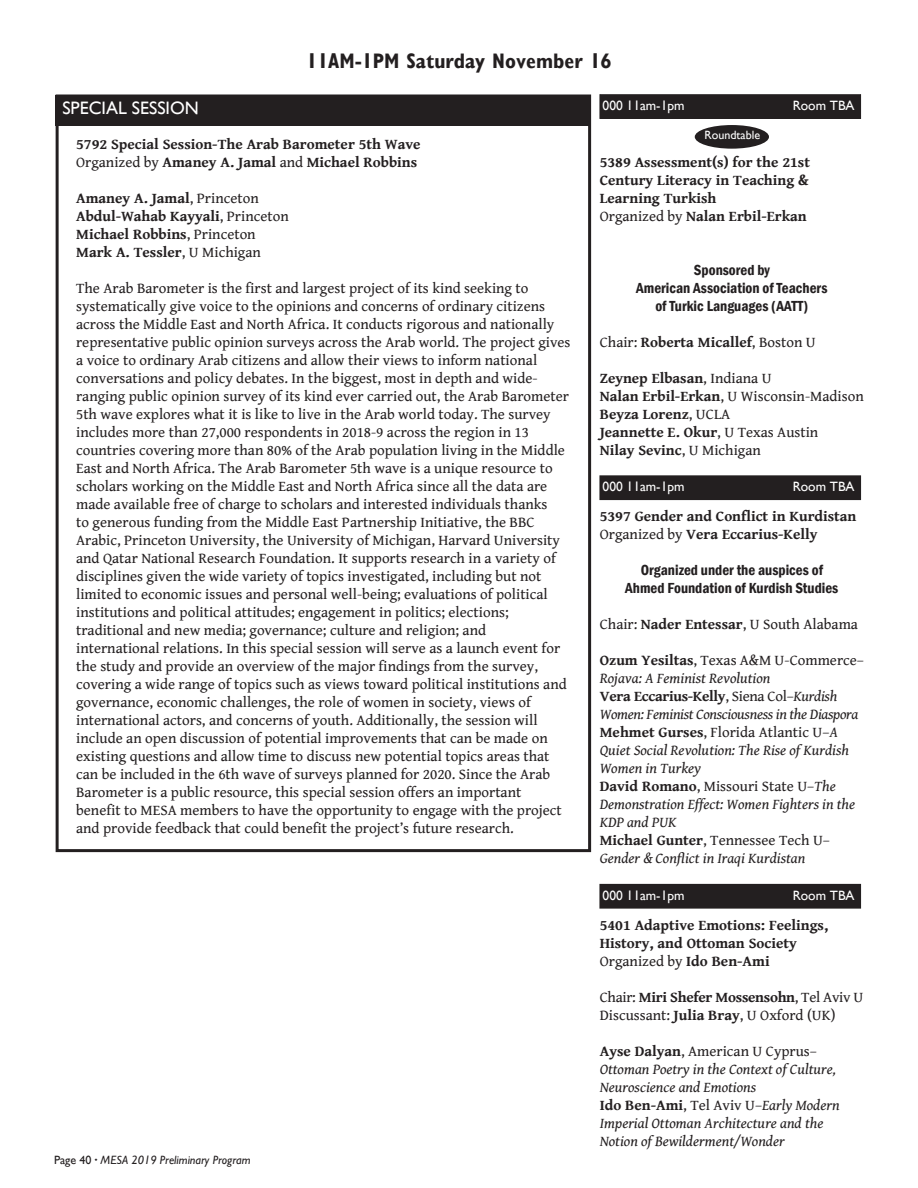
<style>
.page{position:relative;width:918px;height:1188px;background:#fff}
.page>*{position:absolute;margin:0;border:0;box-sizing:border-box;transform-origin:0 0}
.Page_Title{font:700 21px "Gill Sans Condensed";color:#231f20}
.t1{font:18px "Gill Sans";color:#fff}
.t2{font:15px/18px "Gentium Book Basic";color:#231f20}
.t3{font:700 15px/18px "Gentium Book Basic";color:#231f20;text-align:justify}
.t4{font:italic 15px/18px "Gentium Book Basic";color:#231f20}
.t5{font:600 condensed 15px/18px "Franklin Gothic";color:#231f20;text-align:center}
.t6{font:italic 15px/18px "Gentium Book Basic";letter-spacing:-.02em;color:#231f20}
.t7{font:700 15px "Gentium Book Basic";letter-spacing:-.02em;color:#231f20}
.Sponsored{font:13.5px "Gill Sans";color:#fff}
.t8{font:italic 12px "Gill Sans";color:#231f20}
.t9{font:12px "Gill Sans";color:#fff}
.s1{font-weight:400}
.s2{font-weight:700}
.s3{font-weight:700;font-style:normal}
.s4{font-style:normal}
</style>
<div class="page">
<div style="left:600px;top:95px;width:261px;height:23px;background:#231f20"></div>
<div style="left:600px;top:94px;width:261px;height:25px;border:1px solid #231f20"></div>
<div style="left:695px;top:125px;width:74px;height:24px;background:#231f20;border-radius:50%"></div>
<div style="left:600px;top:476px;width:261px;height:24px;background:#231f20"></div>
<div style="left:600px;top:884px;width:261px;height:24px;background:#231f20"></div>
<div style="left:56px;top:94px;width:535px;height:758px;border:3px solid #231f20"></div>
<div style="left:56px;top:95px;width:534px;height:30px;background:#231f20"></div>
<p class="Page_Title" style="left:306px;top:48px;width:307px">11AM-1PM Saturday November 16</p>
<p class="Sponsored" style="left:603px;top:98px;width:83px">000 11am-1pm</p>
<p class="Sponsored" style="left:793px;top:98px;width:63px">Room TBA</p>
<p class="t9" style="left:705px;top:128px;width:57px">Roundtable</p>
<p class="t3" style="left:600px;top:152px;width:212px">5389 Assessment(s) for the 21st Century Literacy in Teaching &amp; Learning Turkish</p>
<p class="t3" style="left:600px;top:206px;width:209px"><span class="s1">Organized by</span> Nalan Erbil-Erkan</p>
<p class="t1" style="left:62px;top:98px;width:138px">SPECIAL SESSION</p>
<p class="t3" style="left:76px;top:135px;width:346px">5792 Special Session-The Arab Barometer 5th Wave</p>
<p class="t3" style="left:76px;top:153px;width:343px"><span class="s1">Organized by</span> Amaney A. Jamal <span class="s1">and</span> Michael Robbins</p>
<p class="t3" style="left:76px;top:189px;width:184px">Amaney A. Jamal<span class="s1">, Princeton</span></p>
<p class="t3" style="left:76px;top:207px;width:214px">Abdul-Wahab Kayyali<span class="s1">, Princeton</span></p>
<p class="t3" style="left:76px;top:225px;width:181px">Michael Robbins<span class="s1">, Princeton</span></p>
<p class="t3" style="left:76px;top:243px;width:186px">Mark A. Tessler<span class="s1">, U Michigan</span></p>
<p class="t2" style="left:76px;top:279px;width:496px">The Arab Barometer is the first and largest project of its kind seeking to systematically give voice to the opinions and concerns of ordinary citizens across the Middle East and North Africa. It conducts rigorous and nationally representative public opinion surveys across the Arab world. The project gives a voice to ordinary Arab citizens and allow their views to inform national conversations and policy debates. In the biggest, most in depth and wide&shy;ranging public opinion survey of its kind ever carried out, the Arab Barometer 5th wave explores what it is like to live in the Arab world today. The survey includes more than 27,000 respondents in 2018-9 across the region in 13 countries covering more than 80% of the Arab population living in the Middle East and North Africa. The Arab Barometer 5th wave is a unique resource to scholars working on the Middle East and North Africa since all the data are made available free of charge to scholars and interested individuals thanks<br>to generous funding from the Middle East Partnership Initiative, the BBC Arabic, Princeton University, the University of Michigan, Harvard University and Qatar National Research Foundation. It supports research in a variety of disciplines given the wide variety of topics investigated, including but not limited to economic issues and personal well-being; evaluations of political institutions and political attitudes; engagement in politics; elections;</p>
<p class="t2" style="left:76px;top:621px;width:492px">traditional and new media; governance; culture and religion; and international relations. In this special session will serve as a launch event for the study and provide an overview of the major findings from the survey, covering a wide range of topics such as views toward political institutions and governance, economic challenges, the role of women in society, views of</p>
<p class="t2" style="left:76px;top:711px;width:476px">international actors, and concerns of youth. Additionally, the session will include an open discussion of potential improvements that can be made on existing questions and allow time to discuss new potential topics areas that can be included in the 6th wave of surveys planned for 2020. Since the Arab Barometer is a public resource, this special session offers an important</p>
<p class="t2" style="left:76px;top:801px;width:487px">benefit to MESA members to have the opportunity to engage with the project and provide feedback that could benefit the project’s future research.</p>
<p class="t5" style="left:636px;top:260px;width:193px">Sponsored by<br>American Association of Teachers</p>
<p class="t5" style="left:655px;top:296px;width:154px">of Turkic Languages (AATT)</p>
<p class="t3" style="left:600px;top:332px;width:218px"><span class="s1">Chair:</span> Roberta Micallef<span class="s1">, Boston U</span></p>
<p class="t3" style="left:600px;top:368px;width:173px">Zeynep Elbasan<span class="s1">, Indiana U</span></p>
<p class="t2" style="left:600px;top:386px;width:266px"><span class="s2">Nalan Erbil-Erkan</span>, U Wisconsin-Madison</p>
<p class="t3" style="left:600px;top:404px;width:132px">Beyza Lorenz<span class="s1">, UCLA</span></p>
<p class="t3" style="left:600px;top:422px;width:220px">Jeannette E. Okur<span class="s1">, U Texas Austin</span></p>
<p class="t3" style="left:600px;top:440px;width:163px">Nilay Sevinc<span class="s1">, U Michigan</span></p>
<p class="Sponsored" style="left:603px;top:479px;width:83px">000 11am-1pm</p>
<p class="Sponsored" style="left:793px;top:479px;width:63px">Room TBA</p>
<p class="t3" style="left:600px;top:507px;width:258px">5397 Gender and Conflict in Kurdistan</p>
<p class="t3" style="left:600px;top:525px;width:219px"><span class="s1">Organized by</span> Vera Eccarius-Kelly</p>
<p class="t5" style="left:641px;top:561px;width:184px">Organized under the auspices of</p>
<p class="t5" style="left:625px;top:579px;width:215px">Ahmed Foundation of Kurdish Studies</p>
<p class="t2" style="left:600px;top:615px;width:260px">Chair: <span class="s2">Nader Entessar</span>, U South Alabama</p>
<p class="t4" style="left:600px;top:651px;width:266px"><span class="s3">Ozum Yesiltas</span><span class="s4">, Texas A&amp;M U-Commerce–<br></span>Rojava: A Feminist Revolution</p>
<p class="t6" style="left:600px;top:687px;width:260px"><span class="s3">Vera Eccarius-Kelly</span><span class="s4">, Siena Col–</span>Kurdish<br>Women: Feminist Consciousness in the Diaspora</p>
<p class="t4" style="left:600px;top:723px;width:251px"><span class="s3">Mehmet Gurses</span><span class="s4">, Florida Atlantic U–</span>A<br>Quiet Social Revolution: The Rise of Kurdish<br>Women in Turkey</p>
<p class="t4" style="left:600px;top:777px;width:257px"><span class="s3">David Romano</span><span class="s4">, Missouri State U–</span>The<br>Demonstration Effect: Women Fighters in the<br>KDP and PUK</p>
<p class="t4" style="left:600px;top:831px;width:232px"><span class="s3">Michael Gunter</span><span class="s4">, Tennessee Tech U–<br></span>Gender &amp; Conflict in Iraqi Kurdistan</p>
<p class="Sponsored" style="left:603px;top:887px;width:83px">000 11am-1pm</p>
<p class="Sponsored" style="left:793px;top:887px;width:63px">Room TBA</p>
<p class="t3" style="left:600px;top:915px;width:230px">5401 Adaptive Emotions: Feelings,<br>History, and Ottoman Society</p>
<p class="t2" style="left:600px;top:951px;width:171px">Organized by <span class="s2">Ido Ben-Ami</span></p>
<p class="t7" style="left:600px;top:985px;width:265px"><span class="s1">Chair:</span> Miri Shefer Mossensohn<span class="s1">, Tel Aviv U</span></p>
<p class="t2" style="left:600px;top:1005px;width:237px">Discussant: <span class="s2">Julia Bray</span>, U Oxford (UK)</p>
<p class="t4" style="left:600px;top:1041px;width:238px"><span class="s3">Ayse Dalyan</span><span class="s4">, American U Cyprus–<br></span>Ottoman Poetry in the Context of Culture,<br>Neuroscience and Emotions</p>
<p class="t4" style="left:600px;top:1095px;width:241px"><span class="s3">Ido Ben-Ami</span><span class="s4">, Tel Aviv U–</span>Early Modern<br>Imperial Ottoman Architecture and the<br>Notion of Bewilderment/Wonder</p>
<p class="t8" style="left:54px;top:1153px;width:198px"><span class="s4">Page 40</span> ◆ MESA 2019 Preliminary Program</p>
</div>
